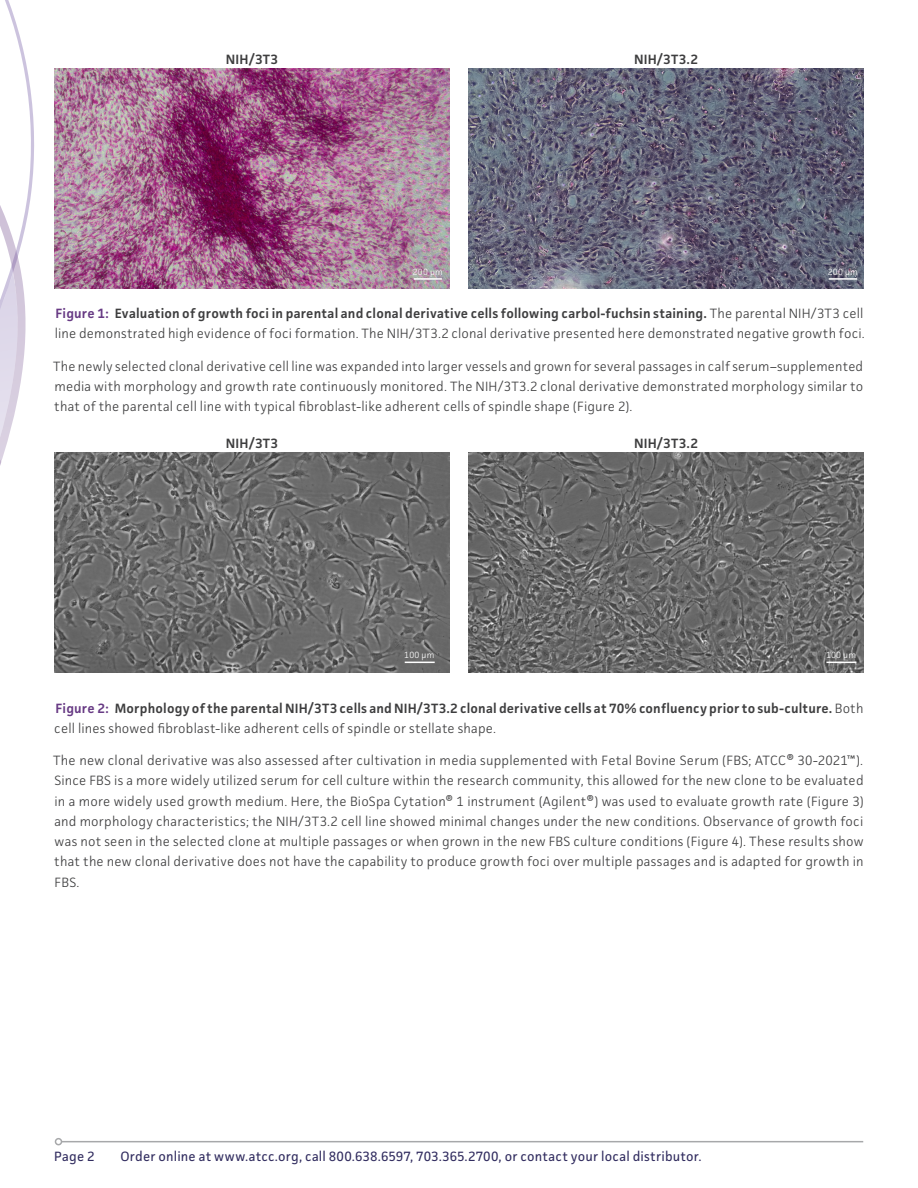
<style>
.page{position:relative;width:918px;height:1188px;background:#fff}
.page>*{position:absolute;margin:0;border:0;box-sizing:border-box;transform-origin:0 0}
.t1{font:300 13.5px/20.2px "Facit";letter-spacing:.015em;color:#3e3e3f;text-align:justify}
.t2{font:600 13.5px/20.2px "Facit";letter-spacing:.01em;color:#3e3e3f}
.t3{font:13.5px "Facit";letter-spacing:.01em;color:#312c5f}
.t4{font:300 9px "Facit";letter-spacing:.025em;color:#fff}
.s1{font-weight:600;color:#673a84}
.s2{font-weight:600}
.s3{color:#673a84}
.s4{font-weight:300}
</style>
<div class="page">
<hr style="left:62px;top:1141px;width:801px;height:1px;background:#a7a8aa">
<div style="left:55px;top:1138px;width:7px;height:7px;border:2px solid #a7a8aa;border-radius:50%"></div>
<img style="left:468px;top:69px;width:396px;height:220px">
<img style="left:54px;top:69px;width:396px;height:220px">
<hr style="left:829px;top:278px;width:28px;height:2px;background:#fff">
<hr style="left:414px;top:278px;width:28px;height:2px;background:#fff">
<img style="left:468px;top:452px;width:396px;height:220px">
<img style="left:54px;top:452px;width:396px;height:220px">
<hr style="left:405px;top:662px;width:30px;height:1px;background:#fff">
<hr style="left:826px;top:662px;width:30px;height:1px;background:#fff">
<svg style="left:0;top:0;width:34px;height:466px"></svg>
<p class="t2" style="left:226px;top:49px;width:54px">NIH/3T3</p>
<p class="t2" style="left:634px;top:49px;width:65px">NIH/3T3.2</p>
<p class="t4" style="left:413px;top:266px;width:32px">200 μm</p>
<p class="t4" style="left:828px;top:266px;width:32px">200 μm</p>
<p class="t1" style="left:55px;top:303px;width:812px"><span class="s1">Figure 1:</span> <span class="s2">Evaluation of growth foci in parental and clonal derivative cells following carbol-fuchsin staining.</span> The parental NIH/3T3 cell line demonstrated high evidence of foci formation. The NIH/3T3.2 clonal derivative presented here demonstrated negative growth foci.</p>
<p class="t1" style="left:53px;top:356px;width:812px">The newly selected clonal derivative cell line was expanded into larger vessels and grown for several passages in calf serum–supplemented media with morphology and growth rate continuously monitored. The NIH/3T3.2 clonal derivative demonstrated morphology similar to that of the parental cell line with typical fibroblast-like adherent cells of spindle shape (Figure 2).</p>
<p class="t2" style="left:226px;top:433px;width:54px">NIH/3T3</p>
<p class="t2" style="left:634px;top:433px;width:65px">NIH/3T3.2</p>
<p class="t4" style="left:404px;top:649px;width:31px">100 μm</p>
<p class="t4" style="left:826px;top:649px;width:31px">100 μm</p>
<p class="t2" style="left:54px;top:698px;width:811px"><span class="s3">Figure 2:</span> Morphology of the parental NIH/3T3 cells and NIH/3T3.2 clonal derivative cells at 70% confluency prior to sub-culture. <span class="s4">Both cell lines showed fibroblast-like adherent cells of spindle or stellate shape.</span></p>
<p class="t1" style="left:53px;top:750px;width:812px">The new clonal derivative was also assessed after cultivation in media supplemented with Fetal Bovine Serum (FBS; ATCC® 30-2021™).<br>Since FBS is a more widely utilized serum for cell culture within the research community, this allowed for the new clone to be evaluated in a more widely used growth medium. Here, the BioSpa Cytation® 1 instrument (Agilent®) was used to evaluate growth rate (Figure 3) and morphology characteristics; the NIH/3T3.2 cell line showed minimal changes under the new conditions. Observance of growth foci was not seen in the selected clone at multiple passages or when grown in the new FBS culture conditions (Figure 4). These results show that the new clonal derivative does not have the capability to produce growth foci over multiple passages and is adapted for growth in FBS.</p>
<p class="t3" style="left:54px;top:1148px;width:42px">Page 2</p>
<p class="t3" style="left:121px;top:1148px;width:583px">Order online at www.atcc.org, call 800.638.6597, 703.365.2700, or contact your local distributor.</p>
</div>
